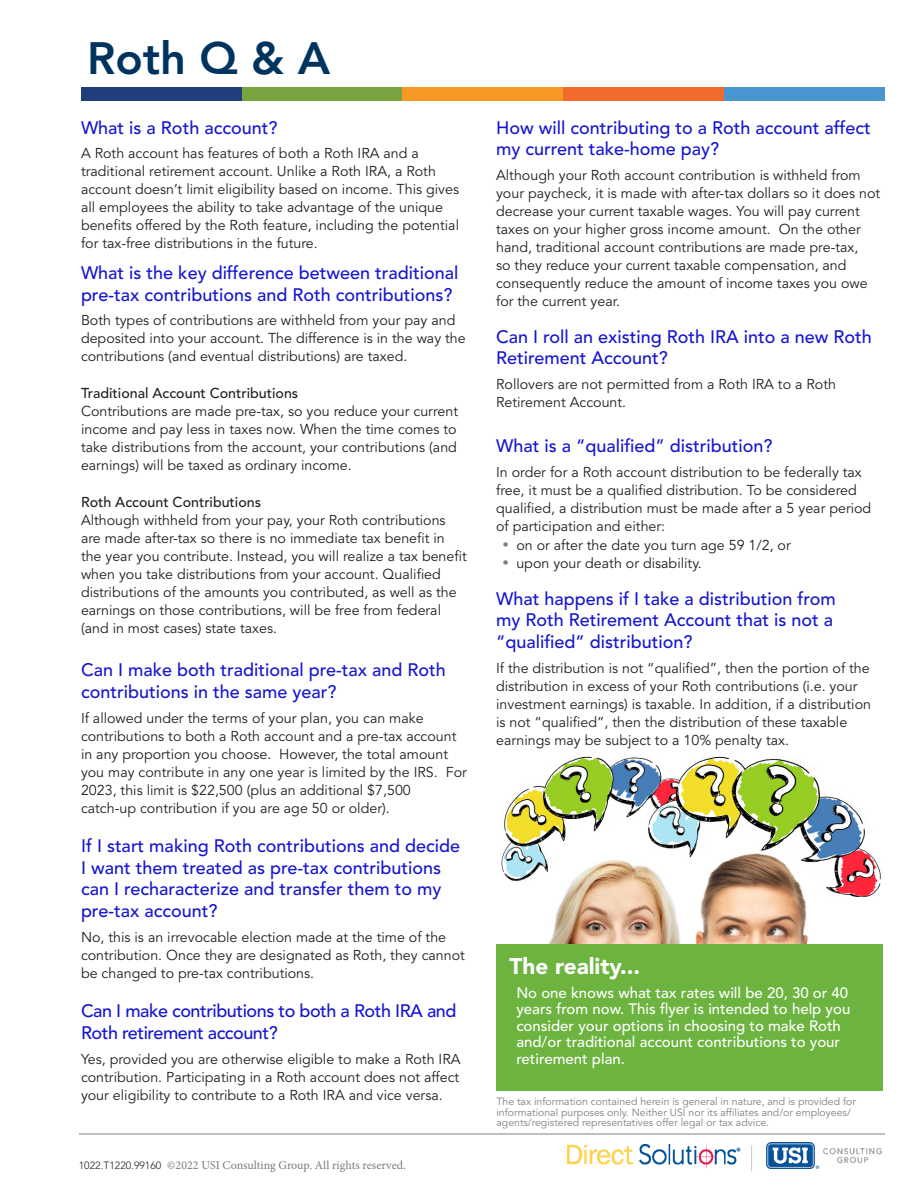
<style>
.page{position:relative;width:918px;height:1188px;background:#fff}
.page>*{position:absolute;margin:0;border:0;box-sizing:border-box;transform-origin:0 0}
.t1{font:800 45px "Avenir LT Std";color:#00345e}
.t2{font:900 22.5px "Avenir LT Std";color:#fff}
.t3{font:500 18px/21.6px "Avenir LT Std";color:#1516ce}
.t4{font:500 18px/21.6px "Avenir LT Std";letter-spacing:-.025em;color:#1516ce}
.t5{font:500 15px/16.5px "Avenir LT Std";color:#fff}
.t6{font:14.25px/18px "Avenir LT Std";color:#231f20}
.t7{font:500 14.25px "Avenir LT Std";color:#231f20}
.t8{font:12px "Minion Pro";color:#7c7c7c}
.t9{font:10.5px/10.5px "Avenir LT Std";color:#808083}
.s1{font-family:"Avenir LT Std";font-weight:300;font-size:10.5px;color:#231f20}
.s2{font-family:"Times New Roman";font-weight:700;font-size:16.5px;color:#808083}
</style>
<div class="page">
<img style="left:501px;top:756px;width:380px;height:188px">
<div style="left:496px;top:944px;width:387px;height:147px;background:#6cb43f"></div>
<div style="left:81px;top:88px;width:161px;height:13px;background:#203e7c"></div>
<div style="left:242px;top:88px;width:161px;height:13px;background:#79a33f"></div>
<div style="left:403px;top:88px;width:160px;height:13px;background:#f79923"></div>
<div style="left:563px;top:88px;width:161px;height:13px;background:#f26a2d"></div>
<div style="left:724px;top:88px;width:161px;height:13px;background:#4895d0"></div>
<hr style="left:79px;top:1134px;width:806px;height:1px;background:#808083">
<img style="left:766px;top:1142px;width:116px;height:27px">
<img style="left:567px;top:1145px;width:173px;height:23px">
<svg style="left:751px;top:1145px;width:1px;height:26px"></svg>
<p class="t1" style="left:87px;top:32px;width:245px">Roth Q &amp; A</p>
<p class="t3" style="left:81px;top:117px;width:198px">What is a Roth account?</p>
<p class="t6" style="left:81px;top:145px;width:380px">A Roth account has features of both a Roth IRA and a traditional retirement account. Unlike a Roth IRA, a Roth account doesn’t limit eligibility based on income. This gives all employees the ability to take advantage of the unique benefits offered by the Roth feature, including the potential for tax-free distributions in the future.</p>
<p class="t3" style="left:81px;top:262px;width:379px">What is the key difference between traditional pre-tax contributions and Roth contributions?</p>
<p class="t6" style="left:81px;top:312px;width:386px">Both types of contributions are withheld from your pay and deposited into your account. The difference is in the way the contributions (and eventual distributions) are taxed.</p>
<p class="t7" style="left:81px;top:385px;width:219px">Traditional Account Contributions</p>
<p class="t6" style="left:81px;top:403px;width:379px;text-align:justify">Contributions are made pre-tax, so you reduce your current income and pay less in taxes now. When the time comes to take distributions from the account, your contributions (and earnings) will be taxed as ordinary income.</p>
<p class="t7" style="left:81px;top:494px;width:182px">Roth Account Contributions</p>
<p class="t6" style="left:81px;top:511px;width:387px">Although withheld from your pay, your Roth contributions are made after-tax so there is no immediate tax benefit in the year you contribute. Instead, you will realize a tax benefit when you take distributions from your account. Qualified distributions of the amounts you contributed, as well as the earnings on those contributions, will be free from federal (and in most cases) state taxes.</p>
<p class="t3" style="left:81px;top:660px;width:366px">Can I make both traditional pre-tax and Roth contributions in the same year?</p>
<p class="t6" style="left:81px;top:709px;width:387px">If allowed under the terms of your plan, you can make contributions to both a Roth account and a pre-tax account in any proportion you choose. However, the total amount you may contribute in any one year is limited by the IRS. For 2023, this limit is $22,500 (plus an additional $7,500 catch-up contribution if you are age 50 or older).</p>
<p class="t3" style="left:81px;top:836px;width:381px">If I start making Roth contributions and decide I want them treated as pre-tax contributions can I recharacterize and transfer them to my pre-tax account?</p>
<p class="t6" style="left:81px;top:928px;width:385px">No, this is an irrevocable election made at the time of the contribution. Once they are designated as Roth, they cannot be changed to pre-tax contributions.</p>
<p class="t4" style="left:81px;top:1001px;width:377px">Can I make contributions to both a Roth IRA and<br>Roth retirement account?</p>
<p class="t6" style="left:81px;top:1050px;width:381px;text-align:justify">Yes, provided you are otherwise eligible to make a Roth IRA contribution. Participating in a Roth account does not affect your eligibility to contribute to a Roth IRA and vice versa.</p>
<p class="t8" style="left:79px;top:1157px;width:329px"><span class="s1">1022.T1220.99160</span> ©2022 USI Consulting Group. All rights reserved.</p>
<p class="t3" style="left:496px;top:117px;width:376px">How will contributing to a Roth account affect my current take-home pay?</p>
<p class="t6" style="left:496px;top:167px;width:386px">Although your Roth account contribution is withheld from your paycheck, it is made with after-tax dollars so it does not decrease your current taxable wages. You will pay current taxes on your higher gross income amount. On the other hand, traditional account contributions are made pre-tax,<br>so they reduce your current taxable compensation, and consequently reduce the amount of income taxes you owe for the current year.</p>
<p class="t3" style="left:496px;top:326px;width:377px">Can I roll an existing Roth IRA into a new Roth<br>Retirement Account?</p>
<p class="t6" style="left:496px;top:376px;width:341px">Rollovers are not permitted from a Roth IRA to a Roth<br>Retirement Account.</p>
<p class="t3" style="left:496px;top:435px;width:278px">What is a “qualified” distribution?</p>
<p class="t6" style="left:496px;top:463px;width:377px">In order for a Roth account distribution to be federally tax free, it must be a qualified distribution. To be considered qualified, a distribution must be made after a 5 year period of participation and either:</p>
<p class="t6" style="left:503px;top:536px;width:289px"><span class="s2">•</span> on or after the date you turn age 59 1/2, or</p>
<p class="t6" style="left:503px;top:555px;width:200px"><span class="s2">•</span> upon your death or disability.</p>
<p class="t3" style="left:496px;top:588px;width:341px">What happens if I take a distribution from my Roth Retirement Account that is not a “qualified” distribution?</p>
<p class="t6" style="left:496px;top:659px;width:376px">If the distribution is not “qualified”, then the portion of the distribution in excess of your Roth contributions (i.e. your investment earnings) is taxable. In addition, if a distribution is not “qualified”, then the distribution of these taxable earnings may be subject to a 10% penalty tax.</p>
<p class="t2" style="left:510px;top:953px;width:132px">The reality...</p>
<p class="t5" style="left:516px;top:985px;width:336px">No one knows what tax rates will be 20, 30 or 40 years from now. This flyer is intended to help you consider your options in choosing to make Roth and/or traditional account contributions to your retirement plan.</p>
<p class="t9" style="left:496px;top:1097px;width:361px">The tax information contained herein is general in nature, and is provided for informational purposes only. Neither USI nor its affiliates and/or employees/ agents/registered representatives offer legal or tax advice.</p>
</div>
